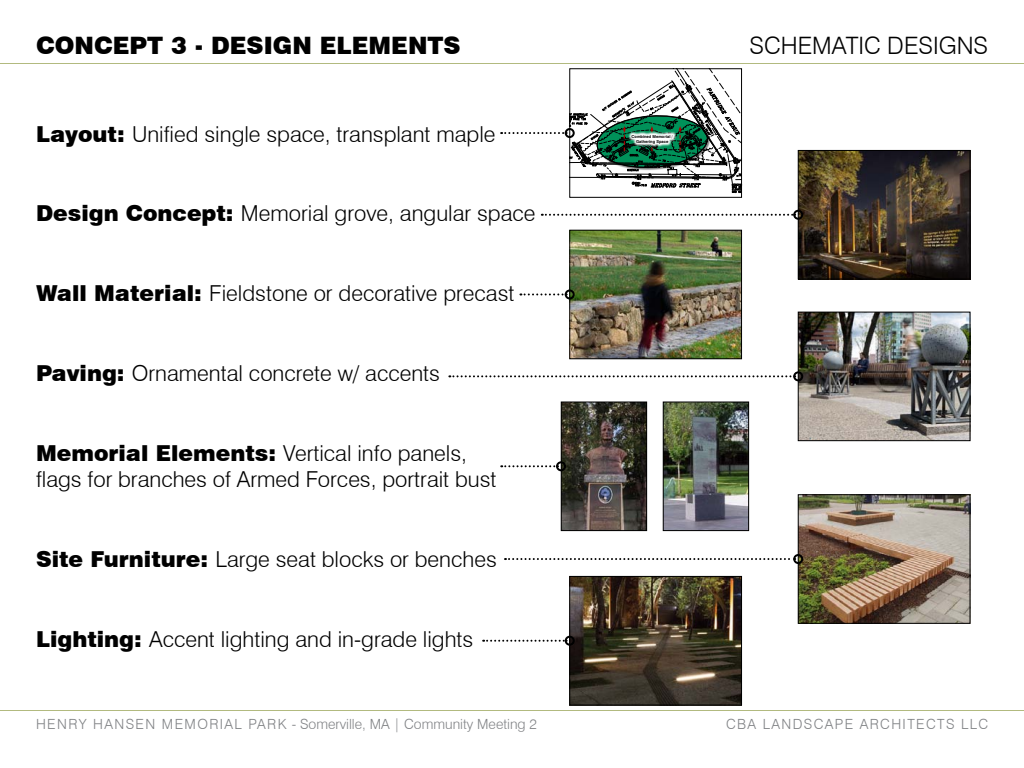
<style>
.page{position:relative;width:1024px;height:768px;background:#fff}
.page>*{position:absolute;margin:0;border:0;box-sizing:border-box;transform-origin:0 0}
.t1{font:900 24px "Swiss 721 BT";color:#000}
.t2{font:300 24px "Swiss 721 BT";color:#000}
.t3{font:300 22px/26.4px "Swiss 721 BT";color:#000}
.t4{font:300 14px "Swiss 721 BT";color:#808285}
.t5{font:300 14px "Swiss 721 BT";letter-spacing:.1em;color:#808285}
.t6{font:700 4.1px/4.9px "Swiss 721 BT";color:#000;text-align:center}
.s1{font-weight:900}
</style>
<div class="page">
<hr style="left:0;top:63px;width:1024px;height:1px;background:#b2ba7f">
<hr style="left:0;top:710px;width:1024px;height:1px;background:#b2ba7f">
<div style="left:569px;top:68px;width:173px;height:130px;border:1px solid #000"></div>
<img style="left:571px;top:232px;width:169px;height:125px">
<div style="left:569px;top:230px;width:173px;height:129px;border:1px solid #000"></div>
<img style="left:563px;top:404px;width:82px;height:125px">
<div style="left:561px;top:402px;width:86px;height:129px;border:1px solid #000"></div>
<img style="left:571px;top:578px;width:169px;height:126px">
<div style="left:569px;top:576px;width:173px;height:130px;border:1px solid #000"></div>
<img style="left:800px;top:152px;width:169px;height:126px">
<div style="left:798px;top:150px;width:173px;height:130px;border:1px solid #000"></div>
<img style="left:800px;top:314px;width:169px;height:125px">
<div style="left:798px;top:312px;width:173px;height:129px;border:1px solid #000"></div>
<img style="left:800px;top:496px;width:169px;height:126px">
<div style="left:798px;top:494px;width:173px;height:130px;border:1px solid #000"></div>
<svg style="left:501px;top:69px;width:242px;height:124px"></svg>
<div style="left:565px;top:128px;width:10px;height:10px;border:2px solid #000;border-radius:50%"></div>
<svg style="left:520px;top:293px;width:45px;height:2px"></svg>
<div style="left:565px;top:289px;width:10px;height:10px;border:2px solid #000;border-radius:50%"></div>
<svg style="left:501px;top:465px;width:55px;height:2px"></svg>
<div style="left:556px;top:461px;width:10px;height:10px;border:2px solid #000;border-radius:50%"></div>
<svg style="left:483px;top:640px;width:82px;height:2px"></svg>
<div style="left:565px;top:636px;width:10px;height:10px;border:2px solid #000;border-radius:50%"></div>
<svg style="left:542px;top:214px;width:251px;height:2px"></svg>
<div style="left:793px;top:210px;width:10px;height:10px;border:2px solid #000;border-radius:50%"></div>
<svg style="left:449px;top:375px;width:343px;height:2px"></svg>
<div style="left:793px;top:371px;width:10px;height:10px;border:2px solid #000;border-radius:50%"></div>
<svg style="left:505px;top:558px;width:285px;height:2px"></svg>
<div style="left:793px;top:554px;width:10px;height:10px;border:2px solid #000;border-radius:50%"></div>
<img style="left:665px;top:404px;width:82px;height:125px">
<div style="left:663px;top:402px;width:86px;height:129px;border:1px solid #000"></div>
<p class="t1" style="left:36px;top:31px;width:426px">CONCEPT 3 - DESIGN ELEMENTS</p>
<p class="t2" style="left:750px;top:31px;width:240px">SCHEMATIC DESIGNS</p>
<p class="t3" style="left:36px;top:120px;width:461px"><span class="s1">Layout:</span> Unified single space, transplant maple</p>
<p class="t3" style="left:36px;top:200px;width:501px"><span class="s1">Design Concept:</span> Memorial grove, angular space</p>
<p class="t3" style="left:36px;top:280px;width:480px"><span class="s1">Wall Material:</span> Fieldstone or decorative precast</p>
<p class="t3" style="left:36px;top:360px;width:405px"><span class="s1">Paving:</span> Ornamental concrete w/ accents</p>
<p class="t3" style="left:36px;top:440px;width:462px"><span class="s1">Memorial Elements:</span> Vertical info panels, flags for branches of Armed Forces, portrait bust</p>
<p class="t3" style="left:36px;top:546px;width:462px"><span class="s1">Site Furniture:</span> Large seat blocks or benches</p>
<p class="t3" style="left:36px;top:626px;width:439px"><span class="s1">Lighting:</span> Accent lighting and in-grade lights</p>
<p class="t6" style="left:632px;top:134px;width:43px">Combined Memorial /<br>Gathering Space</p>
<p class="t4" style="left:36px;top:716px;width:502px">HENRY HANSEN MEMORIAL PARK - Somerville, MA | Community Meeting 2</p>
<p class="t5" style="left:726px;top:716px;width:264px">CBA LANDSCAPE ARCHITECTS LLC</p>
</div>
